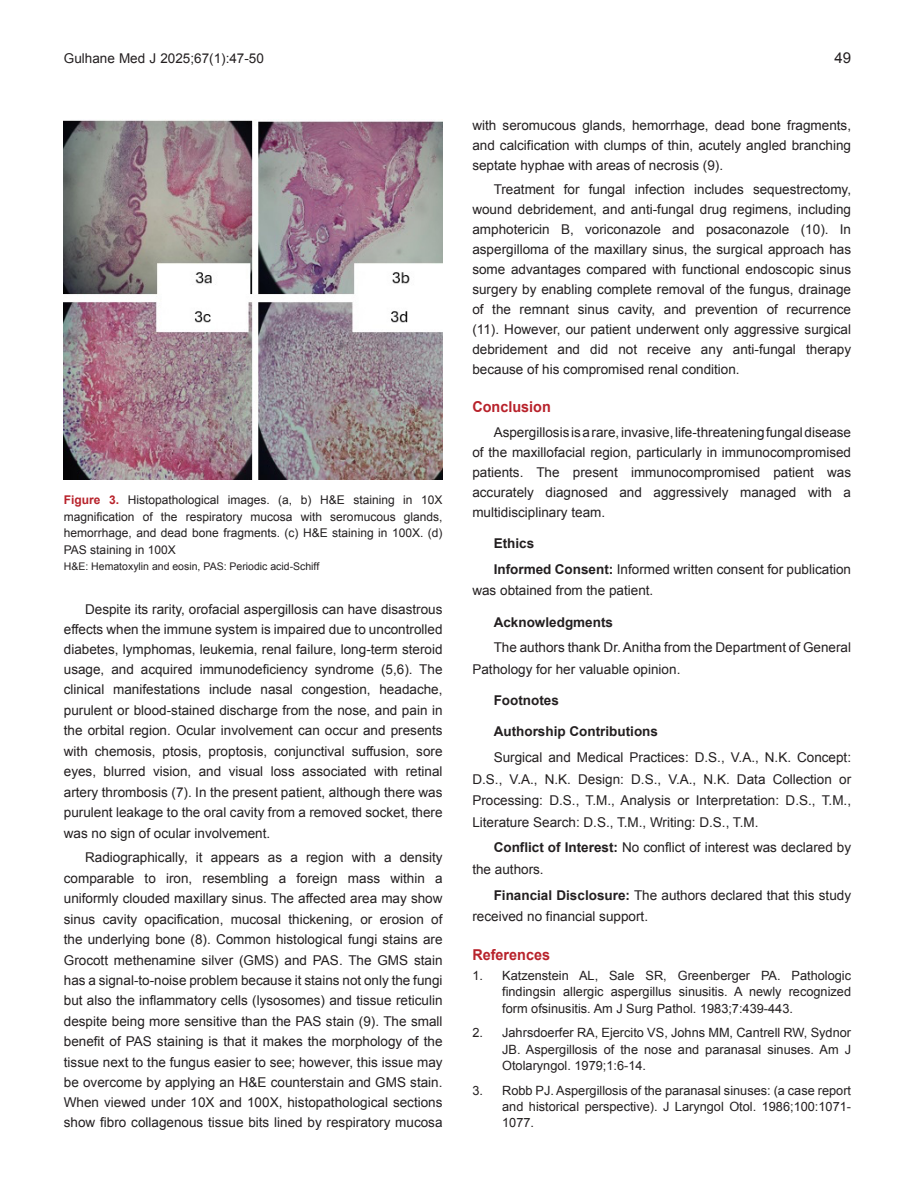
<style>
.page{position:relative;width:915px;height:1191px;background:#fff}
.page>*{position:absolute;margin:0;border:0;box-sizing:border-box;transform-origin:0 0}
.BUYUK_BASLIK{font:700 15px "Arial";color:#b8222b;scale:.96 1}
.t1{font:15px "Arial";color:#231f20}
.YAZI{font:13.5px/20px "Arial";color:#231f20;text-align:justify}
.ETİK{font:13.5px/21.5px "Arial";color:#231f20}
.KUCUK_BASLIK{font:700 13.5px "Arial";color:#231f20}
.t2{font:12.75px/16.2px "Arial";color:#231f20;text-align:justify}
.RESİM-ALTI{font:12px/16.5px "Arial";color:#231f20;text-align:justify}
.RESİM-ALTI-2{font:10.5px "Arial";color:#231f20}
.s1{font-weight:700;color:#b8222b}
.s2{font-weight:700}
</style>
<div class="page">
<img style="left:64px;top:120px;width:378px;height:359px">
<p class="YAZI" style="left:64px;top:49px;width:202px">Gulhane Med J 2025;67(1):47-50</p>
<p class="t1" style="left:834px;top:48px;width:18px">49</p>
<p class="RESİM-ALTI" style="left:64px;top:492px;width:380px"><span class="s1">Figure 3.</span> Histopathological images. (a, b) H&amp;E staining in 10X magnification of the respiratory mucosa with seromucous glands, hemorrhage, and dead bone fragments. (c) H&amp;E staining in 100X. (d)<br>PAS staining in 100X</p>
<p class="RESİM-ALTI-2" style="left:64px;top:559px;width:257px">H&amp;E: Hematoxylin and eosin, PAS: Periodic acid-Schiff</p>
<p class="YAZI" style="left:64px;top:599px;width:380px;text-indent:21px">Despite its rarity, orofacial aspergillosis can have disastrous effects when the immune system is impaired due to uncontrolled diabetes, lymphomas, leukemia, renal failure, long-term steroid usage, and acquired immunodeficiency syndrome (5,6). The clinical manifestations include nasal congestion, headache, purulent or blood-stained discharge from the nose, and pain in the orbital region. Ocular involvement can occur and presents with chemosis, ptosis, proptosis, conjunctival suffusion, sore eyes, blurred vision, and visual loss associated with retinal artery thrombosis (7). In the present patient, although there was purulent leakage to the oral cavity from a removed socket, there was no sign of ocular involvement.</p>
<p class="YAZI" style="left:64px;top:847px;width:380px;line-height:20.4px;text-indent:21px">Radiographically, it appears as a region with a density comparable to iron, resembling a foreign mass within a uniformly clouded maxillary sinus. The affected area may show sinus cavity opacification, mucosal thickening, or erosion of the underlying bone (8). Common histological fungi stains are Grocott methenamine silver (GMS) and PAS. The GMS stain has a signal-to-noise problem because it stains not only the fungi but also the inflammatory cells (lysosomes) and tissue reticulin despite being more sensitive than the PAS stain (9). The small benefit of PAS staining is that it makes the morphology of the tissue next to the fungus easier to see; however, this issue may be overcome by applying an H&amp;E counterstain and GMS stain.<br>When viewed under 10X and 100X, histopathological sections show fibro collagenous tissue bits lined by respiratory mucosa</p>
<p class="YAZI" style="left:472px;top:115px;width:380px">with seromucous glands, hemorrhage, dead bone fragments, and calcification with clumps of thin, acutely angled branching septate hyphae with areas of necrosis (9).</p>
<p class="YAZI" style="left:472px;top:179px;width:380px;text-indent:21px">Treatment for fungal infection includes sequestrectomy, wound debridement, and anti-fungal drug regimens, including amphotericin B, voriconazole and posaconazole (10). In aspergilloma of the maxillary sinus, the surgical approach has some advantages compared with functional endoscopic sinus surgery by enabling complete removal of the fungus, drainage of the remnant sinus cavity, and prevention of recurrence (11). However, our patient underwent only aggressive surgical debridement and did not receive any anti-fungal therapy because of his compromised renal condition.</p>
<p class="BUYUK_BASLIK" style="left:472px;top:397px;width:83px">Conclusion</p>
<p class="YAZI" style="left:472px;top:422px;width:380px;text-indent:21px">Aspergillosis is a rare, invasive, life-threatening fungal disease of the maxillofacial region, particularly in immunocompromised patients. The present immunocompromised patient was accurately diagnosed and aggressively managed with a multidisciplinary team.</p>
<p class="KUCUK_BASLIK" style="left:493px;top:534px;width:42px">Ethics</p>
<p class="ETİK" style="left:472px;top:558px;width:380px;text-indent:21px"><span class="s2">Informed Consent:</span> Informed written consent for publication was obtained from the patient.</p>
<p class="KUCUK_BASLIK" style="left:493px;top:613px;width:121px">Acknowledgments</p>
<p class="ETİK" style="left:472px;top:637px;width:380px;text-indent:21px">The authors thank Dr. Anitha from the Department of General<br>Pathology for her valuable opinion.</p>
<p class="KUCUK_BASLIK" style="left:493px;top:691px;width:67px">Footnotes</p>
<p class="KUCUK_BASLIK" style="left:493px;top:722px;width:166px">Authorship Contributions</p>
<p class="ETİK" style="left:472px;top:746px;width:380px;text-align:justify;text-indent:21px">Surgical and Medical Practices: D.S., V.A., N.K. Concept:<br>D.S., V.A., N.K. Design: D.S., V.A., N.K. Data Collection or Processing: D.S., T.M., Analysis or Interpretation: D.S., T.M., Literature Search: D.S., T.M., Writing: D.S., T.M.</p>
<p class="ETİK" style="left:472px;top:837px;width:380px;text-indent:21px"><span class="s2">Conflict of Interest:</span> No conflict of interest was declared by the authors.</p>
<p class="ETİK" style="left:472px;top:884px;width:380px;text-indent:21px"><span class="s2">Financial Disclosure:</span> The authors declared that this study received no financial support.</p>
<p class="BUYUK_BASLIK" style="left:472px;top:944px;width:82px">References</p>
<p class="t2" style="left:502px;top:967px;width:350px;text-indent:-30px">1. Katzenstein AL, Sale SR, Greenberger PA. Pathologic findingsin allergic aspergillus sinusitis. A newly recognized form ofsinusitis. Am J Surg Pathol. 1983;7:439-443.</p>
<p class="t2" style="left:502px;top:1025px;width:350px;text-indent:-30px">2. Jahrsdoerfer RA, Ejercito VS, Johns MM, Cantrell RW, Sydnor JB. Aspergillosis of the nose and paranasal sinuses. Am J Otolaryngol. 1979;1:6-14.</p>
<p class="t2" style="left:502px;top:1082px;width:350px;text-indent:-30px">3. Robb PJ. Aspergillosis of the paranasal sinuses: (a case report and historical perspective). J Laryngol Otol. 1986;100:1071- 1077.</p>
</div>
